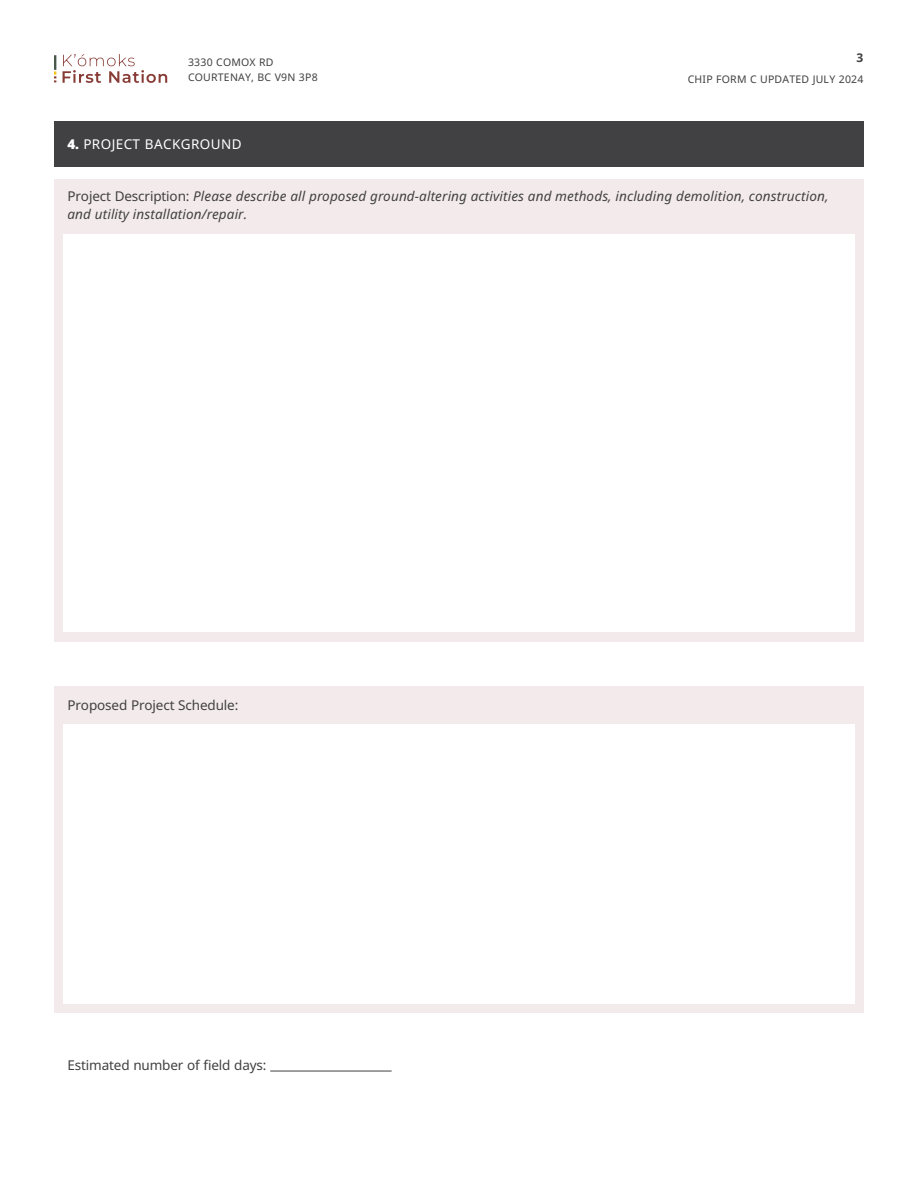
<style>
.page{position:relative;width:918px;height:1188px;background:#fff}
.page>*{position:absolute;margin:0;border:0;box-sizing:border-box;transform-origin:0 0}
.t1{font:italic 13.5px/18px "Noto Sans";letter-spacing:.01em;color:#414042}
.t2{font:13.5px "Noto Sans Canadian Aboriginal";letter-spacing:-.01em;color:#414042}
.t3{font:13.5px "Noto Sans Canadian Aboriginal";letter-spacing:.03em;color:#fff}
.t4{font:700 12px "Noto Sans Canadian Aboriginal";color:#414042}
.t5{font:10.5px/15px "Noto Sans Canadian Aboriginal";letter-spacing:.02em;color:#414042}
.s1{font-weight:900}
.s2{font-family:"Noto Sans Canadian Aboriginal";font-style:normal}
</style>
<div class="page">
<svg style="left:63px;top:54px;width:104px;height:29px"></svg>
<svg style="left:54px;top:55px;width:2px;height:28px"></svg>
<div style="left:54px;top:179px;width:810px;height:463px;background:#f3ebeb"></div>
<div style="left:54px;top:687px;width:810px;height:326px;background:#f3ebeb"></div>
<div style="left:64px;top:234px;width:791px;height:398px;background:#fff"></div>
<div style="left:64px;top:725px;width:791px;height:279px;background:#fff"></div>
<div style="left:54px;top:122px;width:810px;height:45px;background:#414042"></div>
<hr style="left:270px;top:1071px;width:122px;height:1px;background:#414042">
<p class="t5" style="left:188px;top:55px;width:131px">3330 COMOX RD<br>COURTENAY, BC V9N 3P8</p>
<p class="t4" style="left:857px;top:50px;width:8px">3</p>
<p class="t5" style="left:688px;top:72px;width:177px">CHIP FORM C UPDATED JULY 2024</p>
<p class="t3" style="left:68px;top:136px;width:176px"><span class="s1">4.</span> PROJECT BACKGROUND</p>
<p class="t1" style="left:68px;top:187px;width:763px"><span class="s2">Project Description:</span> Please describe all proposed ground-altering activities and methods, including demolition, construction, and utility installation/repair.</p>
<p class="t2" style="left:68px;top:697px;width:172px">Proposed Project Schedule:</p>
<p class="t2" style="left:68px;top:1056px;width:201px">Estimated number of field days:</p>
</div>
